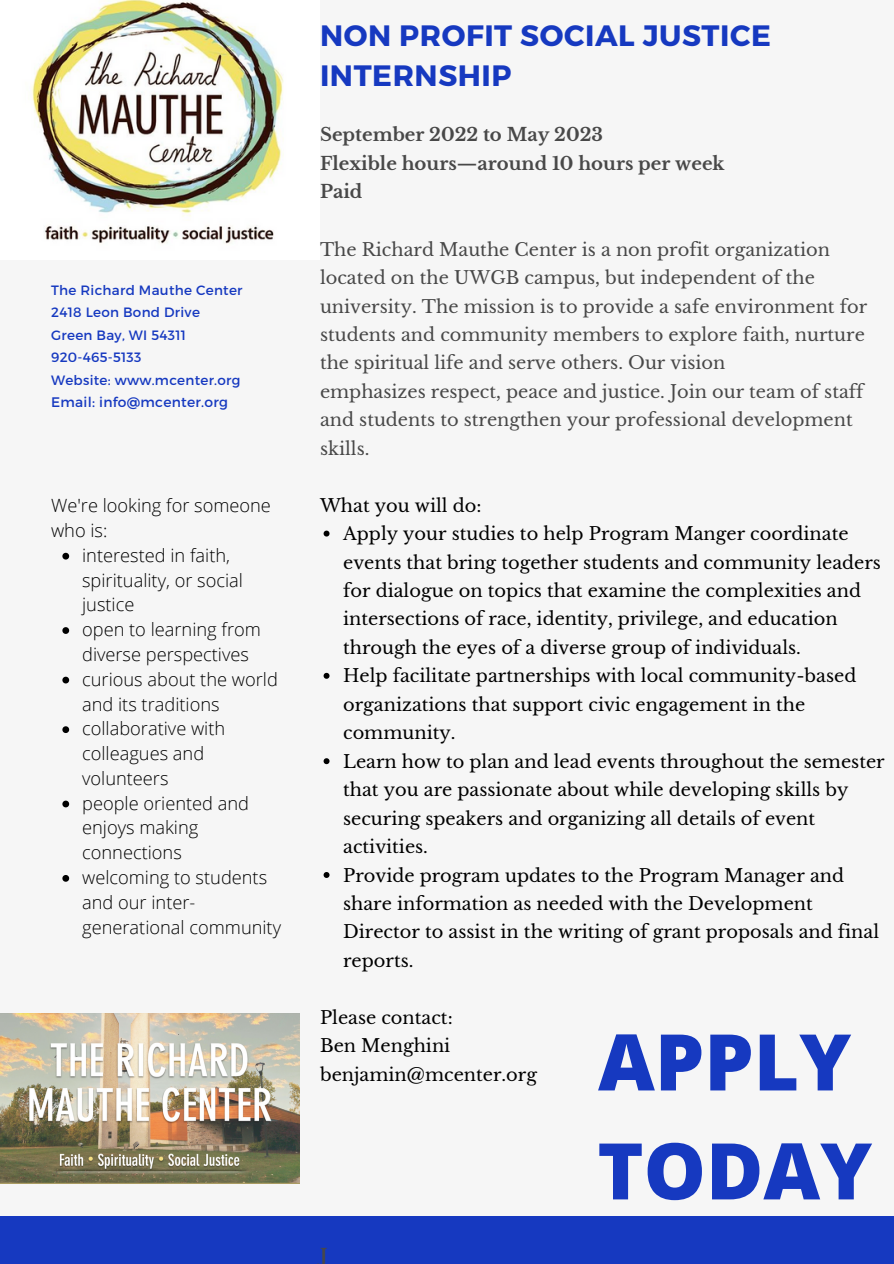
<style>
.page{position:relative;width:894px;height:1264px;background:#fff}
.page>*{position:absolute;margin:0;border:0;box-sizing:border-box;transform-origin:0 0}
.t1{font:800 78.15px "Open Sans";color:#1639c0}
.t2{font:700 29.4px/40.5px "Montserrat";letter-spacing:.02em;color:#1639c0}
.t3{font:300 18.3px/24.8px "Open Sans";color:#000}
.t4{font:700 18px "Libre Baskerville";color:#484848}
.t5{font:17.7px/28.5px "Libre Baskerville";color:#000}
.t6{font:17.7px/28.5px "Libre Baskerville";color:#484848}
.t7{font:13.8px "Montserrat";letter-spacing:.02em;color:#1639c0}
.t8{font:13.5px "Montserrat";letter-spacing:.02em;color:#1639c0}
</style>
<div class="page">
<div style="left:0;top:0;width:893px;height:1263px;background:#f6f6f6"></div>
<div style="left:0;top:1216px;width:893px;height:47px;background:#1639c0"></div>
<img style="left:32px;top:0;width:251px;height:244px">
<img style="left:0;top:1013px;width:300px;height:170px">
<svg style="left:323px;top:530px;width:6px;height:6px"></svg>
<svg style="left:323px;top:673px;width:6px;height:5px"></svg>
<svg style="left:323px;top:758px;width:6px;height:6px"></svg>
<svg style="left:323px;top:872px;width:6px;height:6px"></svg>
<svg style="left:62px;top:553px;width:7px;height:6px"></svg>
<svg style="left:62px;top:627px;width:7px;height:7px"></svg>
<svg style="left:62px;top:676px;width:7px;height:7px"></svg>
<svg style="left:62px;top:726px;width:7px;height:7px"></svg>
<svg style="left:62px;top:800px;width:7px;height:7px"></svg>
<svg style="left:62px;top:875px;width:7px;height:6px"></svg>
<p class="t8" style="left:51px;top:281px;width:193px">The Richard Mauthe Center</p>
<p class="t8" style="left:51px;top:303px;width:150px">2418 Leon Bond Drive</p>
<p class="t8" style="left:51px;top:326px;width:136px">Green Bay, WI 54311</p>
<p class="t8" style="left:51px;top:348px;width:92px">920-465-5133</p>
<p class="t8" style="left:51px;top:371px;width:191px">Website: www.mcenter.org</p>
<p class="t7" style="left:51px;top:393px;width:178px">Email: info@mcenter.org</p>
<p class="t3" style="left:51px;top:493px;width:221px">We're looking for someone who is:</p>
<p class="t3" style="left:82px;top:542px;width:162px">interested in faith, spirituality, or social justice</p>
<p class="t3" style="left:82px;top:616px;width:180px">open to learning from diverse perspectives</p>
<p class="t3" style="left:82px;top:666px;width:197px">curious about the world and its traditions</p>
<p class="t3" style="left:82px;top:715px;width:144px">collaborative with colleagues and volunteers</p>
<p class="t3" style="left:82px;top:790px;width:168px">people oriented and enjoys making connections</p>
<p class="t3" style="left:82px;top:864px;width:200px">welcoming to students and our inter&shy;generational community</p>
<p class="t2" style="left:320px;top:13px;width:452px">NON PROFIT SOCIAL JUSTICE<br>INTERNSHIP</p>
<p class="t4" style="left:320px;top:124px;width:284px">September 2022 to May 2023</p>
<p class="t4" style="left:320px;top:152px;width:406px">Flexible hours—around 10 hours per week</p>
<p class="t4" style="left:320px;top:181px;width:44px">Paid</p>
<p class="t6" style="left:320px;top:235px;width:548px">The Richard Mauthe Center is a non profit organization located on the UWGB campus, but independent of the university. The mission is to provide a safe environment for students and community members to explore faith, nurture the spiritual life and serve others. Our vision<br>emphasizes respect, peace and justice. Join our team of staff and students to strengthen your professional development skills.</p>
<p class="t5" style="left:320px;top:491px;width:163px">What you will do:</p>
<p class="t5" style="left:343px;top:519px;width:539px">Apply your studies to help Program Manger coordinate events that bring together students and community leaders for dialogue on topics that examine the complexities and intersections of race, identity, privilege, and education through the eyes of a diverse group of individuals.</p>
<p class="t5" style="left:343px;top:662px;width:514px">Help facilitate partnerships with local community-based organizations that support civic engagement in the community.</p>
<p class="t5" style="left:343px;top:747px;width:543px">Learn how to plan and lead events throughout the semester that you are passionate about while developing skills by securing speakers and organizing all details of event activities.</p>
<p class="t5" style="left:343px;top:861px;width:537px">Provide program updates to the Program Manager and share information as needed with the Development Director to assist in the writing of grant proposals and final reports.</p>
<p class="t5" style="left:320px;top:1003px;width:134px">Please contact:</p>
<p class="t5" style="left:320px;top:1031px;width:132px">Ben Menghini</p>
<p class="t5" style="left:320px;top:1060px;width:218px">benjamin@mcenter.org</p>
<p class="t4" style="left:320px;top:1243px;width:9px">J</p>
<p class="t1" style="left:598px;top:1006px;width:254px">APPLY</p>
<p class="t1" style="left:597px;top:1115px;width:276px">TODAY</p>
</div>
